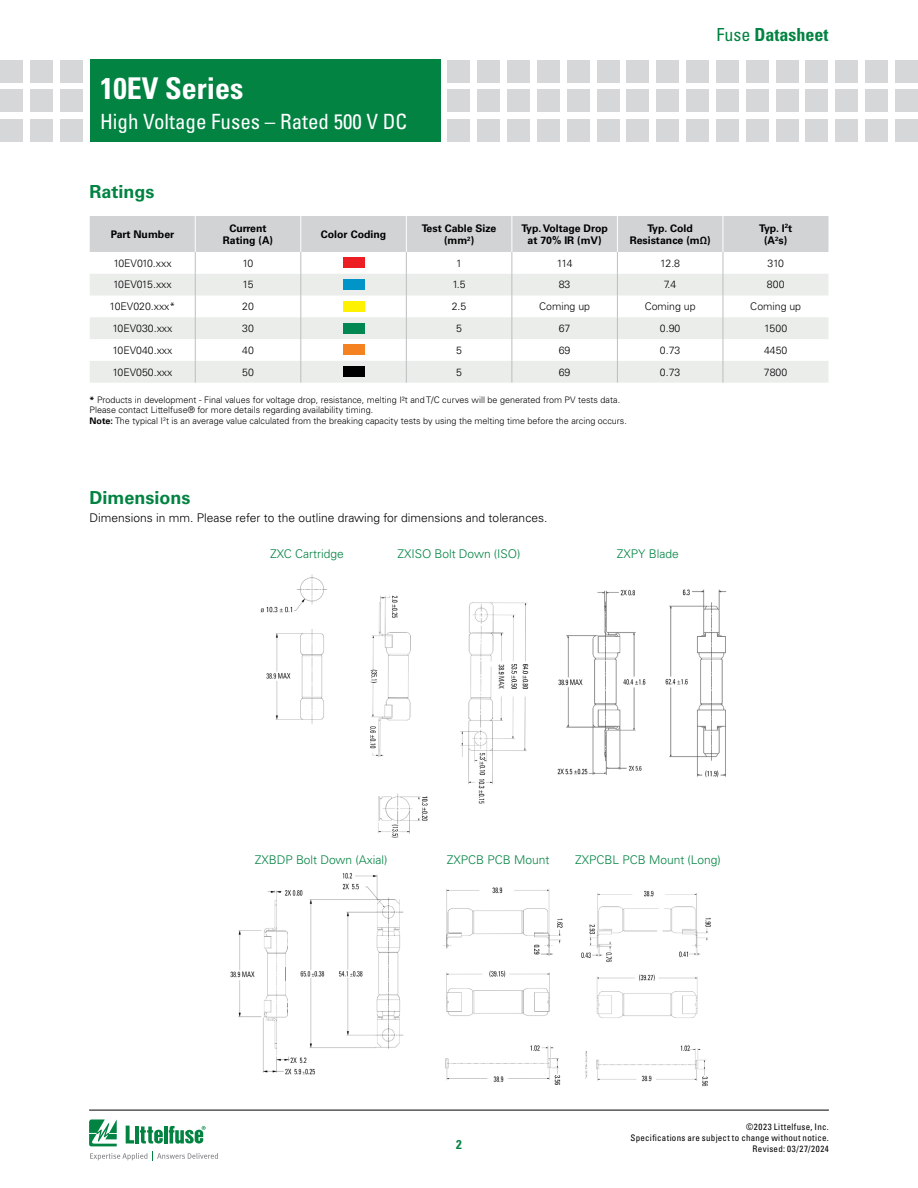
<style>
.page{position:relative;width:918px;height:1188px;background:#fff}
.page>*{position:absolute;margin:0;border:0;box-sizing:border-box;transform-origin:0 0}
.t1{font:700 condensed 30px "Univers LT Std";color:#fff}
.t2{font:condensed 21px "Univers LT Std";color:#fff}
.t3{font:700 18px "Univers LT Std";color:#028342}
.t4{font:700 condensed 18px "Univers LT Std";color:#028342}
.t5{font:700 condensed 12.75px "Univers LT Std";color:#028342}
.t6{font:300 12px "Univers LT Std";color:#028342}
.t7{font:300 12px "Univers LT Std";color:#000}
.t8{font:300 10.5px "Univers LT Std";color:#000}
.t9{font:700 10.5px/12.6px "Univers LT Std";color:#000;text-align:center}
.t10{font:300 9px/10.8px "Univers LT Std";color:#000}
.t11{font:condensed 9px/10.8px "Univers LT Std";letter-spacing:.03em;color:#000;text-align:right}
.s1{font-weight:400}
.s2{font-weight:700}
</style>
<div class="page">
<div style="left:90px;top:60px;width:351px;height:82px;background:#028342"></div>
<div style="left:60px;top:60px;width:23px;height:23px;background:#d6d7d8"></div>
<div style="left:60px;top:90px;width:23px;height:22px;background:#d6d7d8"></div>
<div style="left:60px;top:119px;width:23px;height:23px;background:#d6d7d8"></div>
<div style="left:30px;top:60px;width:23px;height:23px;background:#d6d7d8"></div>
<div style="left:30px;top:90px;width:23px;height:22px;background:#d6d7d8"></div>
<div style="left:30px;top:119px;width:23px;height:23px;background:#d6d7d8"></div>
<div style="left:0;top:60px;width:23px;height:23px;background:#d6d7d8"></div>
<div style="left:0;top:90px;width:23px;height:22px;background:#d6d7d8"></div>
<div style="left:0;top:119px;width:23px;height:23px;background:#d6d7d8"></div>
<div style="left:448px;top:60px;width:22px;height:23px;background:#d6d7d8"></div>
<div style="left:448px;top:90px;width:22px;height:22px;background:#d6d7d8"></div>
<div style="left:448px;top:119px;width:22px;height:23px;background:#d6d7d8"></div>
<div style="left:477px;top:60px;width:23px;height:23px;background:#d6d7d8"></div>
<div style="left:477px;top:90px;width:23px;height:22px;background:#d6d7d8"></div>
<div style="left:477px;top:119px;width:23px;height:23px;background:#d6d7d8"></div>
<div style="left:507px;top:60px;width:23px;height:23px;background:#d6d7d8"></div>
<div style="left:507px;top:90px;width:23px;height:22px;background:#d6d7d8"></div>
<div style="left:507px;top:119px;width:23px;height:23px;background:#d6d7d8"></div>
<div style="left:537px;top:60px;width:23px;height:23px;background:#d6d7d8"></div>
<div style="left:537px;top:90px;width:23px;height:22px;background:#d6d7d8"></div>
<div style="left:537px;top:119px;width:23px;height:23px;background:#d6d7d8"></div>
<div style="left:567px;top:60px;width:23px;height:23px;background:#d6d7d8"></div>
<div style="left:567px;top:90px;width:23px;height:22px;background:#d6d7d8"></div>
<div style="left:567px;top:119px;width:23px;height:23px;background:#d6d7d8"></div>
<div style="left:597px;top:60px;width:23px;height:23px;background:#d6d7d8"></div>
<div style="left:597px;top:90px;width:23px;height:22px;background:#d6d7d8"></div>
<div style="left:597px;top:119px;width:23px;height:23px;background:#d6d7d8"></div>
<div style="left:627px;top:60px;width:22px;height:23px;background:#d6d7d8"></div>
<div style="left:627px;top:90px;width:22px;height:22px;background:#d6d7d8"></div>
<div style="left:627px;top:119px;width:22px;height:23px;background:#d6d7d8"></div>
<div style="left:656px;top:60px;width:23px;height:23px;background:#d6d7d8"></div>
<div style="left:656px;top:90px;width:23px;height:22px;background:#d6d7d8"></div>
<div style="left:656px;top:119px;width:23px;height:23px;background:#d6d7d8"></div>
<div style="left:686px;top:60px;width:23px;height:23px;background:#d6d7d8"></div>
<div style="left:686px;top:90px;width:23px;height:22px;background:#d6d7d8"></div>
<div style="left:686px;top:119px;width:23px;height:23px;background:#d6d7d8"></div>
<div style="left:716px;top:60px;width:23px;height:23px;background:#d6d7d8"></div>
<div style="left:716px;top:90px;width:23px;height:22px;background:#d6d7d8"></div>
<div style="left:716px;top:119px;width:23px;height:23px;background:#d6d7d8"></div>
<div style="left:746px;top:60px;width:23px;height:23px;background:#d6d7d8"></div>
<div style="left:746px;top:90px;width:23px;height:22px;background:#d6d7d8"></div>
<div style="left:746px;top:119px;width:23px;height:23px;background:#d6d7d8"></div>
<div style="left:805px;top:60px;width:23px;height:23px;background:#d6d7d8"></div>
<div style="left:805px;top:90px;width:23px;height:22px;background:#d6d7d8"></div>
<div style="left:805px;top:119px;width:23px;height:23px;background:#d6d7d8"></div>
<div style="left:776px;top:60px;width:22px;height:23px;background:#d6d7d8"></div>
<div style="left:776px;top:90px;width:22px;height:22px;background:#d6d7d8"></div>
<div style="left:776px;top:119px;width:22px;height:23px;background:#d6d7d8"></div>
<div style="left:835px;top:60px;width:23px;height:23px;background:#d6d7d8"></div>
<div style="left:835px;top:90px;width:23px;height:22px;background:#d6d7d8"></div>
<div style="left:835px;top:119px;width:23px;height:23px;background:#d6d7d8"></div>
<div style="left:865px;top:60px;width:23px;height:23px;background:#d6d7d8"></div>
<div style="left:865px;top:90px;width:23px;height:22px;background:#d6d7d8"></div>
<div style="left:865px;top:119px;width:23px;height:23px;background:#d6d7d8"></div>
<div style="left:895px;top:60px;width:23px;height:23px;background:#d6d7d8"></div>
<div style="left:895px;top:90px;width:23px;height:22px;background:#d6d7d8"></div>
<div style="left:895px;top:119px;width:23px;height:23px;background:#d6d7d8"></div>
<hr style="left:89px;top:1110px;width:740px;height:1px;background:#000">
<svg style="left:89px;top:1119px;width:28px;height:27px"></svg>
<hr style="left:164px;top:1126px;width:3px;height:18px;background:#028342">
<svg style="left:169px;top:1126px;width:37px;height:18px"></svg>
<svg style="left:126px;top:1126px;width:37px;height:18px"></svg>
<svg style="left:90px;top:1152px;width:128px;height:9px"></svg>
<svg style="left:90px;top:216px;width:738px;height:167px"></svg>
<hr style="left:195px;top:216px;width:1px;height:36px;background:#fff">
<hr style="left:301px;top:216px;width:1px;height:36px;background:#fff">
<hr style="left:406px;top:216px;width:1px;height:36px;background:#fff">
<hr style="left:512px;top:216px;width:1px;height:36px;background:#fff">
<hr style="left:617px;top:216px;width:1px;height:36px;background:#fff">
<hr style="left:723px;top:216px;width:1px;height:36px;background:#fff">
<img style="left:230px;top:574px;width:497px;height:513px">
<div style="left:343px;top:258px;width:21px;height:10px;background:#ed1d24"></div>
<div style="left:343px;top:279px;width:21px;height:11px;background:#0094c9"></div>
<div style="left:343px;top:301px;width:21px;height:11px;background:#fff200"></div>
<div style="left:343px;top:323px;width:21px;height:10px;background:#008752"></div>
<div style="left:343px;top:345px;width:21px;height:10px;background:#f58220"></div>
<div style="left:343px;top:367px;width:21px;height:10px;background:#000"></div>
<h1 class="t1" style="left:100px;top:70px;width:145px">10EV Series</h1>
<h2 class="t2" style="left:100px;top:108px;width:309px">High Voltage Fuses – Rated 500 V DC</h2>
<h3 class="t4" style="left:717px;top:24px;width:113px"><span class="s1">Fuse</span> Datasheet</h3>
<h3 class="t3" style="left:90px;top:181px;width:67px">Ratings</h3>
<p class="t9" style="left:111px;top:228px;width:65px">Part Number</p>
<p class="t9" style="left:223px;top:222px;width:52px">Current<br>Rating (A)</p>
<p class="t9" style="left:321px;top:228px;width:67px">Color Coding</p>
<p class="t9" style="left:422px;top:222px;width:76px">Test Cable Size (mm<sup>2</sup>)</p>
<p class="t9" style="left:521px;top:222px;width:88px">Typ. Voltage Drop at 70% IR (mV)</p>
<p class="t9" style="left:630px;top:222px;width:82px">Typ. Cold<br>Resistance (mΩ)</p>
<p class="t9" style="left:759px;top:222px;width:35px">Typ. I<sup>2</sup>t (A<sup>2</sup>s)</p>
<p class="t8" style="left:113px;top:257px;width:60px">10EV010.xxx</p>
<p class="t8" style="left:243px;top:257px;width:12px">10</p>
<p class="t8" style="left:456px;top:257px;width:7px">1</p>
<p class="t8" style="left:557px;top:257px;width:17px">114</p>
<p class="t8" style="left:660px;top:257px;width:21px">12.8</p>
<p class="t8" style="left:767px;top:257px;width:18px">310</p>
<p class="t8" style="left:113px;top:278px;width:60px">10EV015.xxx</p>
<p class="t8" style="left:242px;top:278px;width:13px">15</p>
<p class="t8" style="left:453px;top:278px;width:15px">1.5</p>
<p class="t8" style="left:559px;top:278px;width:13px">83</p>
<p class="t8" style="left:664px;top:278px;width:14px">7.4</p>
<p class="t8" style="left:767px;top:278px;width:19px">800</p>
<p class="t8" style="left:110px;top:300px;width:67px">10EV020.xxx*</p>
<p class="t8" style="left:242px;top:300px;width:13px">20</p>
<p class="t8" style="left:452px;top:300px;width:16px">2.5</p>
<p class="t8" style="left:539px;top:300px;width:52px">Coming up</p>
<p class="t8" style="left:645px;top:300px;width:52px">Coming up</p>
<p class="t8" style="left:750px;top:300px;width:52px">Coming up</p>
<p class="t8" style="left:113px;top:322px;width:61px">10EV030.xxx</p>
<p class="t8" style="left:242px;top:322px;width:13px">30</p>
<p class="t8" style="left:456px;top:322px;width:7px">5</p>
<p class="t8" style="left:559px;top:322px;width:13px">67</p>
<p class="t8" style="left:660px;top:322px;width:22px">0.90</p>
<p class="t8" style="left:764px;top:322px;width:25px">1500</p>
<p class="t8" style="left:113px;top:344px;width:61px">10EV040.xxx</p>
<p class="t8" style="left:242px;top:344px;width:13px">40</p>
<p class="t8" style="left:456px;top:344px;width:7px">5</p>
<p class="t8" style="left:559px;top:344px;width:13px">69</p>
<p class="t8" style="left:660px;top:344px;width:22px">0.73</p>
<p class="t8" style="left:764px;top:344px;width:25px">4450</p>
<p class="t8" style="left:113px;top:366px;width:61px">10EV050.xxx</p>
<p class="t8" style="left:242px;top:366px;width:13px">50</p>
<p class="t8" style="left:456px;top:366px;width:7px">5</p>
<p class="t8" style="left:559px;top:366px;width:13px">69</p>
<p class="t8" style="left:660px;top:366px;width:22px">0.73</p>
<p class="t8" style="left:764px;top:366px;width:25px">7800</p>
<p class="t10" style="left:90px;top:394px;width:539px"><span class="s2">*</span> Products in development - Final values for voltage drop, resistance, melting I²t and T/C curves will be generated from PV tests data.<br>Please contact Littelfuse® for more details regarding availability timing.<br><span class="s2">Note:</span> The typical I<sup>2</sup>t is an average value calculated from the breaking capacity tests by using the melting time before the arcing occurs.</p>
<h3 class="t3" style="left:90px;top:487px;width:102px">Dimensions</h3>
<h3 class="t7" style="left:90px;top:511px;width:459px">Dimensions in mm. Please refer to the outline drawing for dimensions and tolerances.</h3>
<h3 class="t6" style="left:270px;top:547px;width:75px">ZXC Cartridge</h3>
<h3 class="t6" style="left:397px;top:547px;width:125px">ZXISO Bolt Down (ISO)</h3>
<h3 class="t6" style="left:617px;top:547px;width:64px">ZXPY Blade</h3>
<h3 class="t6" style="left:255px;top:853px;width:134px">ZXBDP Bolt Down (Axial)</h3>
<h3 class="t6" style="left:447px;top:853px;width:104px">ZXPCB PCB Mount</h3>
<h3 class="t6" style="left:575px;top:853px;width:147px">ZXPCBL PCB Mount (Long)</h3>
<h3 class="t5" style="left:456px;top:1137px;width:7px">2</h3>
<p class="t11" style="left:631px;top:1121px;width:200px">©2023 Littelfuse, Inc.<br>Specifications are subject to change without notice.<br>Revised: 03/27/2024</p>
</div>
